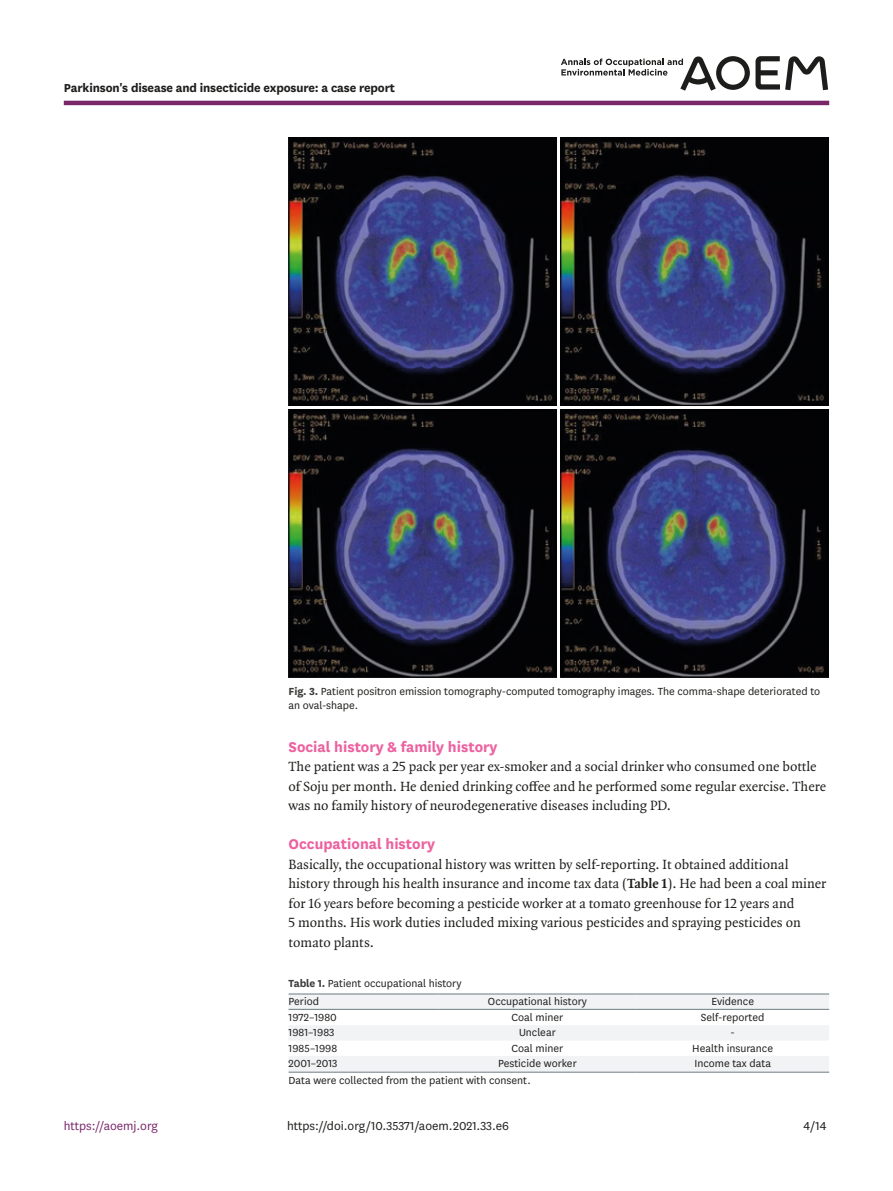
<style>
.page{position:relative;width:893px;height:1191px;background:#fff}
.page>*{position:absolute;margin:0;border:0;box-sizing:border-box;transform-origin:0 0}
.body_title2{font:700 16.5px "National";color:#ec619f}
.body_p_first{font:14.25px/19.5px "Quadraat OT";color:#1d1d1b}
.alt-title-type{font:700 13.5px "National";letter-spacing:-.01em;color:#1d1d1b}
.doi_running_footer{font:13.5px "National";color:#1d1d1b}
.t1{font:13.5px "National";color:#7a276a}
.tbody_entry{font:12px "National";color:#1d1d1b}
.fig_caption{font:12px/13.5px "National";color:#1d1d1b}
.table-wrap-foot_p_fi{font:12px "National";color:#1d1d1b}
.table-wrap_caption{font:12px "National";color:#1d1d1b}
.thead_entry{font:12px "National";color:#1d1d1b}
.s1{font-weight:700;color:#3d3d3c}
.s2{font-weight:700}
</style>
<div class="page">
<hr style="left:64px;top:101px;width:765px;height:4px;background:#7a276a">
<svg style="left:561px;top:56px;width:267px;height:35px"></svg>
<img style="left:289px;top:137px;width:267px;height:268px">
<img style="left:289px;top:409px;width:267px;height:268px">
<img style="left:561px;top:409px;width:268px;height:268px">
<img style="left:561px;top:137px;width:268px;height:268px">
<svg style="left:289px;top:994px;width:540px;height:77px"></svg>
<hr style="left:289px;top:993px;width:150px;height:1px;background:#738188">
<hr style="left:439px;top:993px;width:197px;height:1px;background:#738188">
<hr style="left:636px;top:993px;width:193px;height:1px;background:#738188">
<hr style="left:289px;top:1008px;width:150px;height:2px;background:#738188">
<hr style="left:439px;top:1008px;width:197px;height:2px;background:#738188">
<hr style="left:636px;top:1008px;width:193px;height:2px;background:#738188">
<hr style="left:289px;top:1071px;width:150px;height:1px;background:#738188">
<hr style="left:439px;top:1071px;width:197px;height:1px;background:#738188">
<hr style="left:636px;top:1071px;width:193px;height:1px;background:#738188">
<p class="alt-title-type" style="left:64px;top:78px;width:333px">Parkinson's disease and insecticide exposure: a case report</p>
<p class="fig_caption" style="left:289px;top:684px;width:533px"><span class="s1">Fig. 3.</span> Patient positron emission tomography-computed tomography images. The comma-shape deteriorated to an oval-shape.</p>
<p class="body_title2" style="left:289px;top:735px;width:211px">Social history &amp; family history</p>
<p class="body_p_first" style="left:289px;top:757px;width:539px">The patient was a 25 pack per year ex-smoker and a social drinker who consumed one bottle of Soju per month. He denied drinking coffee and he performed some regular exercise. There was no family history of neurodegenerative diseases including PD.</p>
<p class="body_title2" style="left:289px;top:832px;width:148px">Occupational history</p>
<p class="body_p_first" style="left:289px;top:854px;width:539px">Basically, the occupational history was written by self-reporting. It obtained additional history through his health insurance and income tax data (<span class="s2">Table 1</span>). He had been a coal miner for 16 years before becoming a pesticide worker at a tomato greenhouse for 12 years and<br>5 months. His work duties included mixing various pesticides and spraying pesticides on tomato plants.</p>
<p class="t1" style="left:64px;top:1116px;width:96px">https://aoemj.org</p>
<p class="table-wrap_caption" style="left:289px;top:976px;width:174px"><span class="s1">Table 1.</span> Patient occupational history</p>
<p class="thead_entry" style="left:289px;top:993px;width:32px">Period</p>
<p class="thead_entry" style="left:488px;top:993px;width:100px">Occupational history</p>
<p class="thead_entry" style="left:711px;top:993px;width:44px">Evidence</p>
<p class="tbody_entry" style="left:289px;top:1009px;width:50px">1972–1980</p>
<p class="tbody_entry" style="left:511px;top:1009px;width:53px">Coal miner</p>
<p class="tbody_entry" style="left:701px;top:1009px;width:65px">Self-reported</p>
<p class="tbody_entry" style="left:289px;top:1024px;width:47px">1981–1983</p>
<p class="tbody_entry" style="left:519px;top:1024px;width:38px">Unclear</p>
<p class="tbody_entry" style="left:730px;top:1024px;width:6px">-</p>
<p class="tbody_entry" style="left:289px;top:1040px;width:50px">1985–1998</p>
<p class="tbody_entry" style="left:511px;top:1040px;width:53px">Coal miner</p>
<p class="tbody_entry" style="left:692px;top:1040px;width:82px">Health insurance</p>
<p class="tbody_entry" style="left:289px;top:1055px;width:50px">2001–2013</p>
<p class="tbody_entry" style="left:498px;top:1055px;width:80px">Pesticide worker</p>
<p class="tbody_entry" style="left:694px;top:1055px;width:78px">Income tax data</p>
<p class="table-wrap-foot_p_fi" style="left:289px;top:1073px;width:244px">Data were collected from the patient with consent.</p>
<p class="doi_running_footer" style="left:287px;top:1116px;width:223px">https://doi.org/10.35371/aoem.2021.33.e6</p>
<p class="doi_running_footer" style="left:803px;top:1116px;width:25px">4/14</p>
</div>
